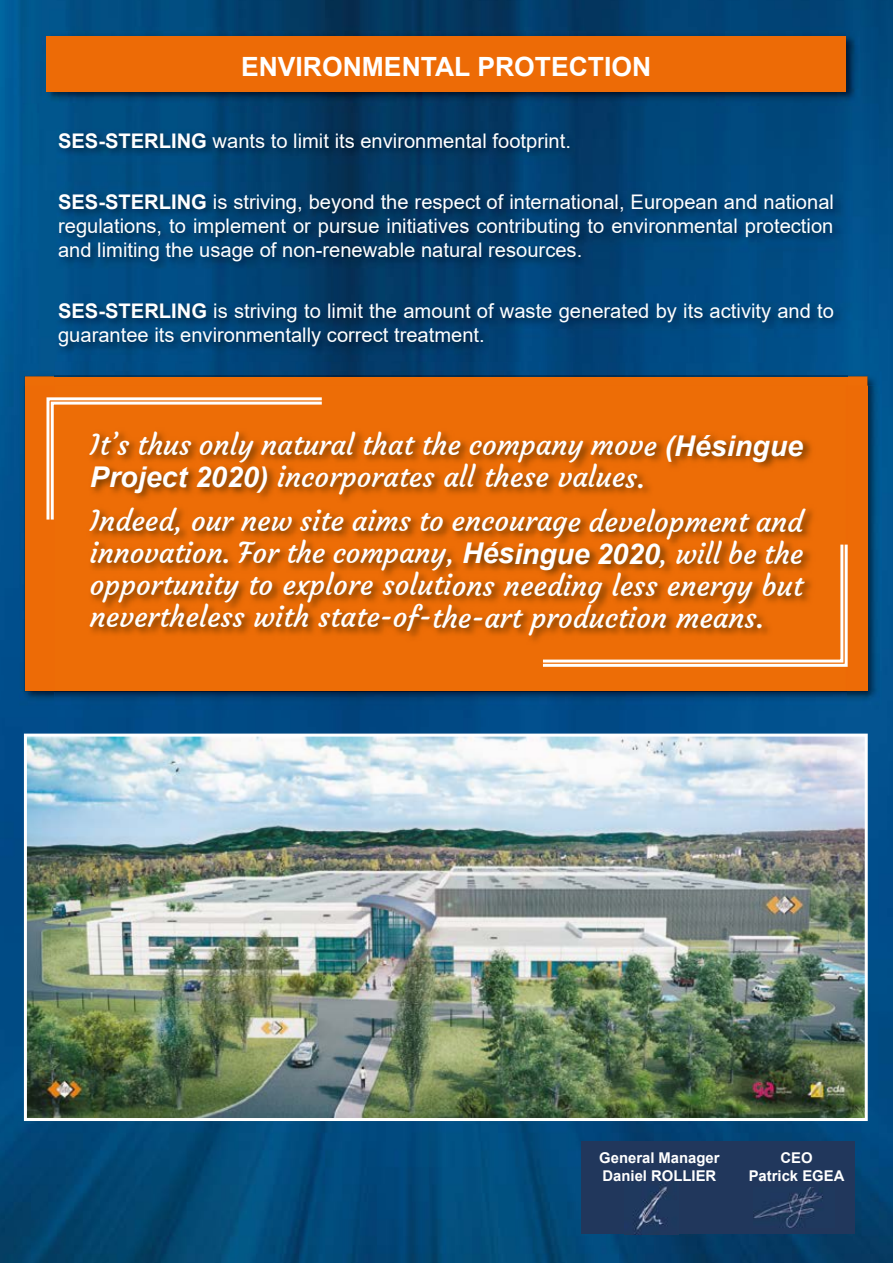
<style>
.page{position:relative;width:893px;height:1263px;background:#fff}
.page>*{position:absolute;margin:0;border:0;box-sizing:border-box;transform-origin:0 0}
.t1{font:28.65px/32.1px "Courgette";color:#fff}
.t2{font:700 26.55px "Arial";color:#fff}
.t3{font:20.1px/24.2px "Arial";color:#fff;text-align:justify}
.t4{font:700 14.85px/17.9px "Arial";color:#fff}
.s1{font-weight:700}
.s2{font-family:"Arial";font-weight:700;font-style:italic}
</style>
<div class="page">
<img style="left:0;top:0;width:893px;height:1263px">
<img style="left:42px;top:32px;width:818px;height:71px">
<div style="left:47px;top:36px;width:799px;height:56px;background:#ed6b06"></div>
<img style="left:28px;top:738px;width:836px;height:379px">
<div style="left:24px;top:734px;width:844px;height:387px;border:3px solid #fff"></div>
<img style="left:847px;top:371px;width:35px;height:334px">
<img style="left:19px;top:371px;width:36px;height:334px">
<img style="left:23px;top:371px;width:32px;height:321px">
<img style="left:867px;top:386px;width:1px;height:305px">
<div style="left:25px;top:376px;width:842px;height:315px;background:#ed6b06"></div>
<div style="left:582px;top:1141px;width:273px;height:93px;background:#21375c"></div>
<img style="left:753px;top:1187px;width:70px;height:40px">
<img style="left:624px;top:1182px;width:55px;height:54px">
<img style="left:23px;top:103px;width:855px;height:268px">
<img style="left:847px;top:371px;width:31px;height:15px">
<img style="left:847px;top:376px;width:21px;height:10px">
<img style="left:25px;top:376px;width:30px;height:1px">
<img style="left:55px;top:361px;width:792px;height:349px">
<img style="left:55px;top:691px;width:792px;height:1px">
<img style="left:55px;top:376px;width:792px;height:1px">
<svg style="left:540px;top:542px;width:308px;height:126px"></svg>
<svg style="left:46px;top:396px;width:279px;height:127px"></svg>
<h2 class="t2" style="left:241px;top:48px;width:412px">ENVIRONMENTAL PROTECTION</h2>
<p class="t3" style="left:58px;top:129px;width:514px"><span class="s1">SES-STERLING</span> wants to limit its environmental footprint.</p>
<p class="t3" style="left:58px;top:190px;width:777px"><span class="s1">SES-STERLING</span> is striving, beyond the respect of international, European and national regulations, to implement or pursue initiatives contributing to environmental protection and limiting the usage of non-renewable natural resources.</p>
<p class="t3" style="left:58px;top:299px;width:777px"><span class="s1">SES-STERLING</span> is striving to limit the amount of waste generated by its activity and to guarantee its environmentally correct treatment.</p>
<h1 class="t1" style="left:90px;top:429px;width:715px">It’s thus only natural that the company move <span class="s2">(Hésingue<br>Project 2020)</span> incorporates all these values.</h1>
<h1 class="t1" style="left:90px;top:505px;width:715px;text-align:justify">Indeed, our new site aims to encourage development and innovation. For the company, <span class="s2">Hésingue 2020</span>, will be the opportunity to explore solutions needing less energy but nevertheless with state-of-the-art production means.</h1>
<p class="t4" style="left:599px;top:1149px;width:122px">General Manager<br>Daniel ROLLIER</p>
<p class="t4" style="left:749px;top:1149px;width:97px;text-align:center">CEO<br>Patrick EGEA</p>
</div>
